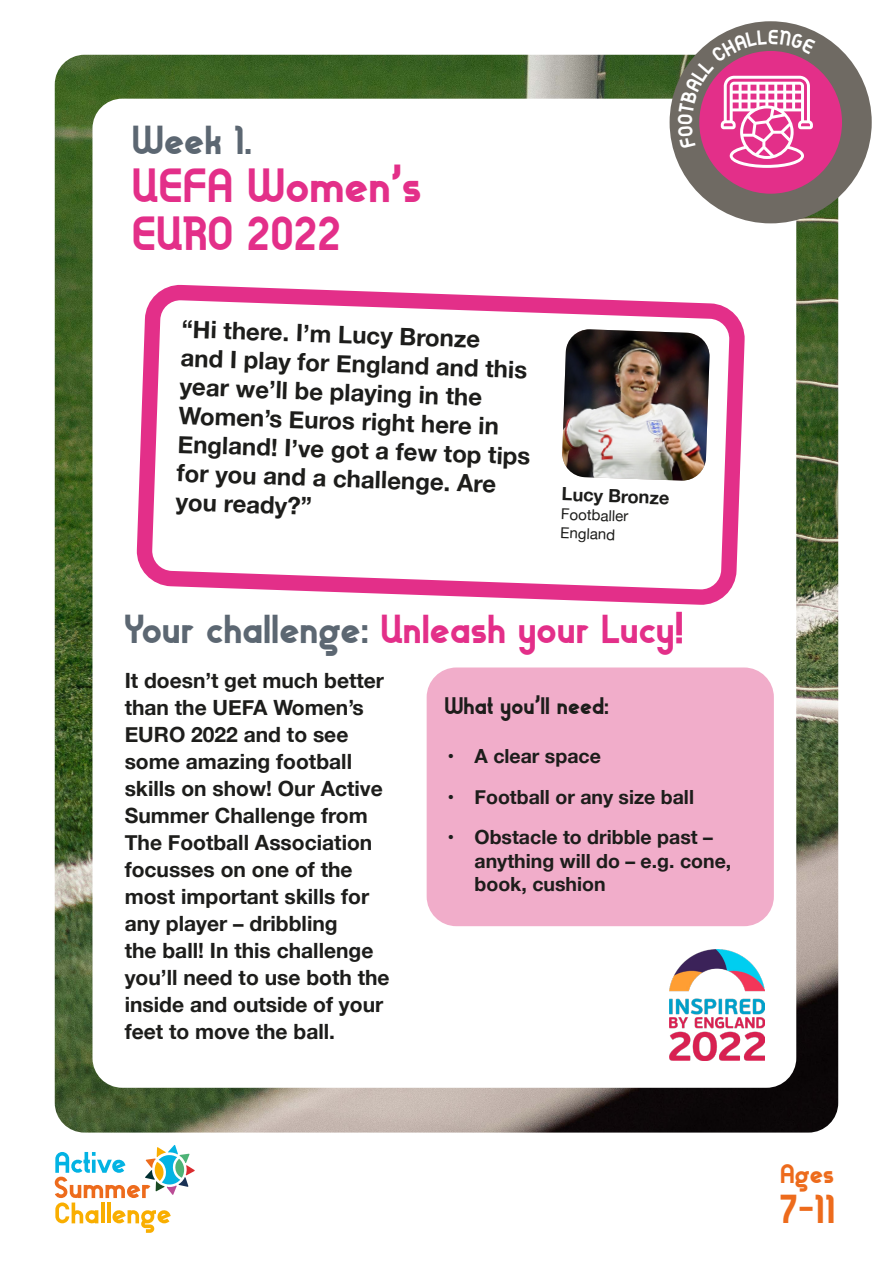
<style>
.page{position:relative;width:893px;height:1263px;background:#fff}
.page>*{position:absolute;margin:0;border:0;box-sizing:border-box;transform-origin:0 0}
.t1{font:48px/48px "Gilbert Bold Preview 5";color:#e32f89}
.t2{font:40.5px "Gilbert Bold Preview 5";color:#e32f89}
.t3{font:40.5px "Gilbert Bold Preview 5";color:#5c6772}
.t4{font:40.5px "Gilbert Bold Preview 5";color:#ed6b1c}
.t5{font:27px "Gilbert Bold Preview 5";color:#ed6b1c}
.t6{font:700 24px/28.8px "Helvetica Neue";color:#1d1d1b}
.t7{font:24px "Gilbert Bold Preview 5";color:#1d1d1b}
.t8{font:700 21px/27px "Helvetica Neue";color:#1d1d1b}
.t9{font:700 19.5px/23.4px "Helvetica Neue";color:#1d1d1b}
.t10{font:700 18.15px "Helvetica Neue";color:#1d1d1b}
.t11{font:15px/18.8px "Helvetica Neue";color:#1d1d1b}
.s1{color:#5c6772}
</style>
<div class="page">
<svg style="left:55px;top:1145px;width:140px;height:88px"></svg>
<img style="left:55px;top:55px;width:783px;height:1077px">
<div style="left:92px;top:99px;width:704px;height:989px;background:#fff;border-radius:30px"></div>
<div style="left:427px;top:667px;width:347px;height:259px;background:#f1adca;border-radius:30px"></div>
<svg style="left:136px;top:284px;width:609px;height:321px"></svg>
<img style="left:562px;top:329px;width:148px;height:152px">
<div style="left:670px;top:21px;width:202px;height:202px;background:#6f6a63;border-radius:50%"></div>
<div style="left:699px;top:51px;width:143px;height:143px;background:#e32f89;border-radius:50%"></div>
<img style="left:670px;top:950px;width:95px;height:111px">
<svg style="left:678px;top:30px;width:137px;height:138px"></svg>
<h2 class="t3" style="left:132px;top:113px;width:122px">Week 1.</h2>
<h1 class="t1" style="left:132px;top:161px;width:291px">UEFA Women’s<br>EURO 2022</h1>
<p class="t6" style="left:182px;top:315px;width:354px;rotate:2deg">“Hi there. I’m Lucy Bronze<br>and I play for England and this year we’ll be playing in the<br>Women’s Euros right here in<br>England! I’ve got a few top tips for you and a challenge. Are you ready?”</p>
<p class="t10" style="left:562px;top:480px;width:109px;rotate:2deg">Lucy Bronze</p>
<p class="t11" style="left:561px;top:505px;width:69px;rotate:2deg">Footballer<br>England</p>
<h2 class="t2" style="left:124px;top:602px;width:561px"><span class="s1">Your challenge:</span> Unleash your Lucy!</h2>
<p class="t7" style="left:444px;top:689px;width:166px">What you’ll need:</p>
<p class="t8" style="left:125px;top:667px;width:266px">It doesn’t get much better than the UEFA Women’s<br>EURO 2022 and to see some amazing football skills on show! Our Active<br>Summer Challenge from<br>The Football Association focusses on one of the most important skills for any player – dribbling<br>the ball! In this challenge you’ll need to use both the inside and outside of your feet to move the ball.</p>
<p class="t9" style="left:448px;top:745px;width:155px">• A clear space</p>
<p class="t9" style="left:448px;top:786px;width:248px">• Football or any size ball</p>
<p class="t9" style="left:475px;top:826px;width:258px;text-indent:-27px">• Obstacle to dribble past – anything will do – e.g. cone, book, cushion</p>
<p class="t5" style="left:780px;top:1155px;width:55px">Ages</p>
<h2 class="t4" style="left:779px;top:1182px;width:58px">7-11</h2>
</div>
